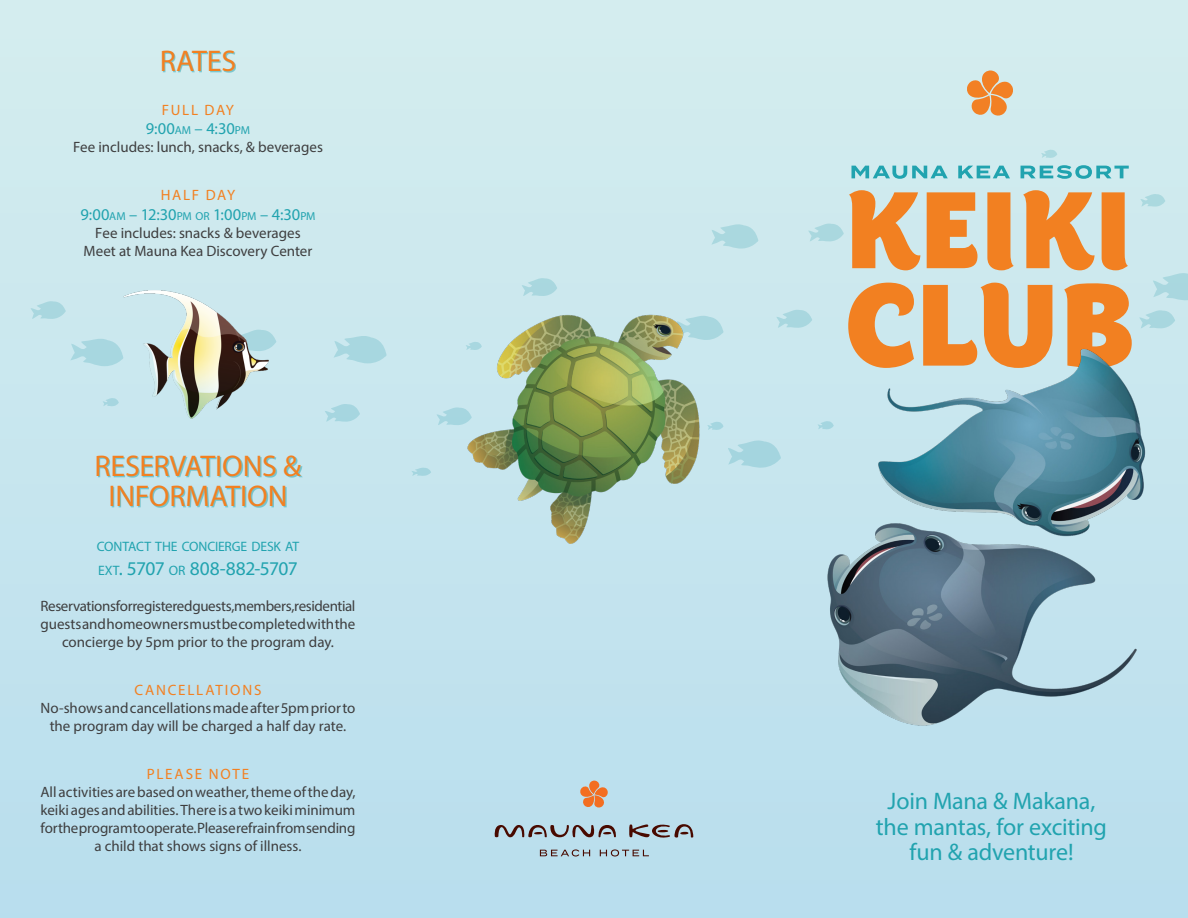
<style>
.page{position:relative;width:1188px;height:918px;background:#fff}
.page>*{position:absolute;margin:0;border:0;box-sizing:border-box;transform-origin:0 0}
.t1{font:30px/30px "Myriad Pro";letter-spacing:-.005em;color:#f28021;text-align:center}
.t2{font:24px/25.5px "Myriad Pro";letter-spacing:-.01em;color:#21a3af;text-align:center}
.t3{font:19.5px "Myriad Pro";letter-spacing:-.035em;color:#21a3af}
.t4{font:16.5px "Myriad Pro";letter-spacing:-.01em;color:#21a3af}
.t5{font:15px/18px "Myriad Pro";letter-spacing:-.005em;color:#3e3e3f;text-align:center}
.t6{font:15px "Myriad Pro";letter-spacing:.115em;color:#f28021}
.t7{font:13.65px "Myriad Pro";letter-spacing:-.01em;color:#21a3af}
.s1{font-size:11.55px}
.s2{font-size:13.65px}
</style>
<div class="page">
<div style="left:0;top:0;width:1188px;height:918px;background:linear-gradient(to right,#c6e5ee,#c7e6ee)"></div>
<svg style="left:754px;top:440px;width:27px;height:28px"></svg>
<svg style="left:1153px;top:273px;width:35px;height:28px"></svg>
<svg style="left:776px;top:310px;width:36px;height:18px"></svg>
<svg style="left:1140px;top:194px;width:25px;height:13px"></svg>
<svg style="left:711px;top:224px;width:47px;height:25px"></svg>
<svg style="left:411px;top:468px;width:20px;height:8px"></svg>
<svg style="left:31px;top:301px;width:35px;height:18px"></svg>
<svg style="left:325px;top:404px;width:35px;height:18px"></svg>
<svg style="left:818px;top:421px;width:16px;height:8px"></svg>
<svg style="left:1041px;top:150px;width:16px;height:8px"></svg>
<svg style="left:334px;top:336px;width:53px;height:27px"></svg>
<svg style="left:70px;top:339px;width:33px;height:27px"></svg>
<svg style="left:522px;top:278px;width:35px;height:18px"></svg>
<svg style="left:1139px;top:310px;width:36px;height:19px"></svg>
<div style="left:163px;top:52px;width:73px;height:21px;background:#21a3af;opacity:.5"></div>
<div style="left:98px;top:457px;width:204px;height:51px;background:#21a3af;opacity:.5"></div>
<svg style="left:808px;top:190px;width:112px;height:80px;background:#dbbc97"></svg>
<svg style="left:1023px;top:190px;width:72px;height:80px;background:#e5a56a"></svg>
<svg style="left:1102px;top:192px;width:26px;height:78px;background:#ec8e3d"></svg>
<svg style="left:987px;top:192px;width:27px;height:78px;background:#ec9041"></svg>
<svg style="left:927px;top:192px;width:50px;height:76px;background:#ea954a"></svg>
<svg style="left:848px;top:283px;width:66px;height:85px;background:#e0ae7c"></svg>
<svg style="left:923px;top:283px;width:129px;height:59px;background:#e0ad7b"></svg>
<svg style="left:1064px;top:283px;width:68px;height:59px;background:#e9974e"></svg>
<svg style="left:851px;top:166px;width:97px;height:13px"></svg>
<svg style="left:958px;top:166px;width:52px;height:12px"></svg>
<svg style="left:1021px;top:165px;width:108px;height:14px;background:#7ec9d0"></svg>
<img style="left:869px;top:342px;width:284px;height:203px">
<img style="left:812px;top:516px;width:331px;height:223px">
<img style="left:103px;top:281px;width:190px;height:147px">
<img style="left:434px;top:305px;width:320px;height:247px">
<svg style="left:966px;top:70px;width:49px;height:48px;background:#e2b281"></svg>
<svg style="left:494px;top:824px;width:122px;height:14px;background:#969ba1"></svg>
<svg style="left:629px;top:823px;width:64px;height:16px"></svg>
<svg style="left:580px;top:781px;width:29px;height:28px"></svg>
<svg style="left:540px;top:849px;width:50px;height:8px"></svg>
<svg style="left:600px;top:849px;width:49px;height:7px"></svg>
<p class="t1" style="left:160px;top:46px;width:78px">RATES</p>
<p class="t6" style="left:162px;top:100px;width:74px">FULL DAY</p>
<p class="t4" style="left:146px;top:119px;width:106px">9:00<span class="s1">AM</span> – 4:30<span class="s1">PM</span></p>
<p class="t5" style="left:73px;top:138px;width:251px">Fee includes: lunch, snacks, &amp; beverages</p>
<p class="t6" style="left:161px;top:186px;width:76px">HALF DAY</p>
<p class="t4" style="left:80px;top:204px;width:237px">9:00<span class="s1">AM</span> – 12:30<span class="s1">PM OR</span> 1:00<span class="s1">PM</span> – 4:30<span class="s1">PM</span></p>
<p class="t5" style="left:95px;top:224px;width:207px">Fee includes: snacks &amp; beverages</p>
<p class="t5" style="left:84px;top:242px;width:230px">Meet at Mauna Kea Discovery Center</p>
<p class="t1" style="left:95px;top:451px;width:208px">RESERVATIONS &amp;<br>INFORMATION</p>
<p class="t7" style="left:97px;top:538px;width:204px">CONTACT THE CONCIERGE DESK AT</p>
<p class="t3" style="left:98px;top:556px;width:201px"><span class="s2">EXT</span>. 5707 <span class="s2">OR</span> 808-882-5707</p>
<p class="t5" style="left:40px;top:596px;width:316px">Reservations for registered guests, members, residential guests and homeowners must be completed with the concierge by 5pm prior to the program day.</p>
<p class="t6" style="left:135px;top:680px;width:128px">CANCELLATIONS</p>
<p class="t5" style="left:40px;top:698px;width:317px">No-shows and cancellations made after 5pm prior to the program day will be charged a half day rate.</p>
<p class="t6" style="left:147px;top:764px;width:104px">PLEASE NOTE</p>
<p class="t5" style="left:40px;top:782px;width:317px;text-align:left">All activities are based on weather, theme of the day, keiki ages and abilities. There is a two keiki minimum</p>
<p class="t5" style="left:40px;top:818px;width:317px">for the program to operate. Please refrain from sending a child that shows signs of illness.</p>
<p class="t2" style="left:876px;top:788px;width:233px">Join Mana &amp; Makana, the mantas, for exciting fun &amp; adventure!</p>
</div>
